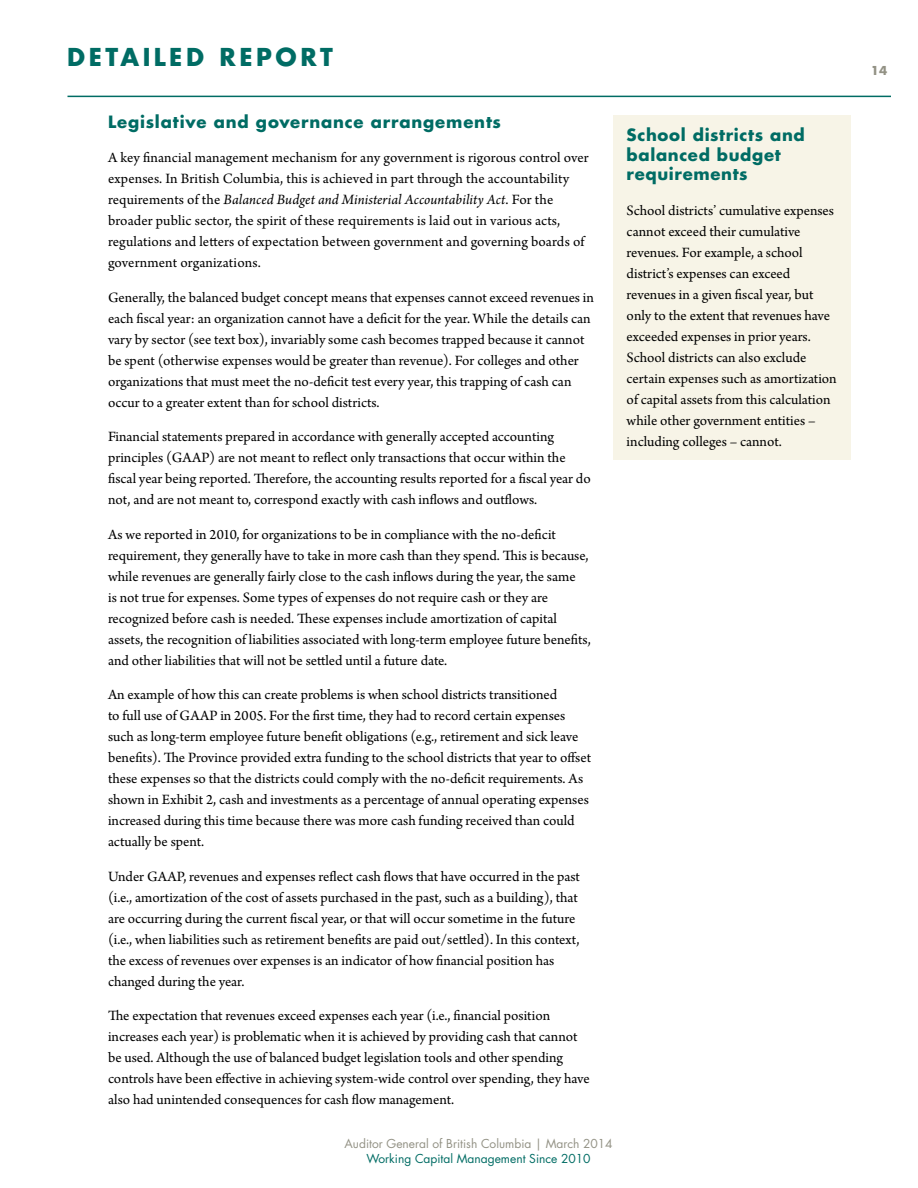
<style>
.page{position:relative;width:918px;height:1188px;background:#fff}
.page>*{position:absolute;margin:0;border:0;box-sizing:border-box;transform-origin:0 0}
.t1{font:700 24px "Futura";letter-spacing:.145em;color:#006c64}
.t2{font:700 16.5px/19.5px "Futura";letter-spacing:.045em;color:#006c64}
.t3{font:15px/21px "Arno Pro";color:#000}
.t4{font:12px "Futura";color:#939285}
.t5{font:12px "Futura";color:#006c64}
.t6{font:700 12px "Futura";color:#939285}
.s1{font-style:italic}
</style>
<div class="page">
<div style="left:613px;top:115px;width:237px;height:344px;background:#f7f4e7"></div>
<hr style="left:68px;top:96px;width:823px;height:1px;background:#006c64">
<h1 class="t1" style="left:67px;top:41px;width:267px">DETAILED REPORT</h1>
<p class="t2" style="left:108px;top:112px;width:395px">Legislative and governance arrangements</p>
<p class="t3" style="left:108px;top:148px;width:482px">A key financial management mechanism for any government is rigorous control over expenses. In British Columbia, this is achieved in part through the accountability requirements of the <span class="s1">Balanced Budget and Ministerial Accountability Act</span>. For the broader public sector, the spirit of these requirements is laid out in various acts, regulations and letters of expectation between government and governing boards of government organizations.</p>
<p class="t3" style="left:108px;top:288px;width:488px">Generally, the balanced budget concept means that expenses cannot exceed revenues in each fiscal year: an organization cannot have a deficit for the year. While the details can vary by sector (see text box), invariably some cash becomes trapped because it cannot be spent (otherwise expenses would be greater than revenue). For colleges and other organizations that must meet the no-deficit test every year, this trapping of cash can occur to a greater extent than for school districts.</p>
<p class="t3" style="left:108px;top:427px;width:484px">Financial statements prepared in accordance with generally accepted accounting principles (GAAP) are not meant to reflect only transactions that occur within the fiscal year being reported. Therefore, the accounting results reported for a fiscal year do not, and are not meant to, correspond exactly with cash inflows and outflows.</p>
<p class="t3" style="left:108px;top:525px;width:484px">As we reported in 2010, for organizations to be in compliance with the no-deficit requirement, they generally have to take in more cash than they spend. This is because, while revenues are generally fairly close to the cash inflows during the year, the same<br>is not true for expenses. Some types of expenses do not require cash or they are recognized before cash is needed. These expenses include amortization of capital assets, the recognition of liabilities associated with long-term employee future benefits, and other liabilities that will not be settled until a future date.</p>
<p class="t3" style="left:108px;top:685px;width:485px">An example of how this can create problems is when school districts transitioned<br>to full use of GAAP in 2005. For the first time, they had to record certain expenses such as long-term employee future benefit obligations (e.g., retirement and sick leave benefits). The Province provided extra funding to the school districts that year to offset these expenses so that the districts could comply with the no-deficit requirements. As shown in Exhibit 2, cash and investments as a percentage of annual operating expenses increased during this time because there was more cash funding received than could actually be spent.</p>
<p class="t3" style="left:108px;top:867px;width:474px">Under GAAP, revenues and expenses reflect cash flows that have occurred in the past (i.e., amortization of the cost of assets purchased in the past, such as a building), that are occurring during the current fiscal year, or that will occur sometime in the future (i.e., when liabilities such as retirement benefits are paid out/settled). In this context, the excess of revenues over expenses is an indicator of how financial position has changed during the year.</p>
<p class="t3" style="left:108px;top:1006px;width:483px">The expectation that revenues exceed expenses each year (i.e., financial position increases each year) is problematic when it is achieved by providing cash that cannot be used. Although the use of balanced budget legislation tools and other spending controls have been effective in achieving system-wide control over spending, they have also had unintended consequences for cash flow management.</p>
<p class="t4" style="left:345px;top:1136px;width:270px">Auditor General of British Columbia | March 2014</p>
<p class="t5" style="left:367px;top:1151px;width:226px">Working Capital Management Since 2010</p>
<p class="t2" style="left:627px;top:125px;width:180px">School districts and balanced budget requirements</p>
<p class="t3" style="left:627px;top:201px;width:212px">School districts’ cumulative expenses cannot exceed their cumulative revenues. For example, a school district’s expenses can exceed revenues in a given fiscal year, but only to the extent that revenues have exceeded expenses in prior years.<br>School districts can also exclude certain expenses such as amortization of capital assets from this calculation while other government entities – including colleges – cannot.</p>
<p class="t6" style="left:871px;top:62px;width:18px">14</p>
</div>
